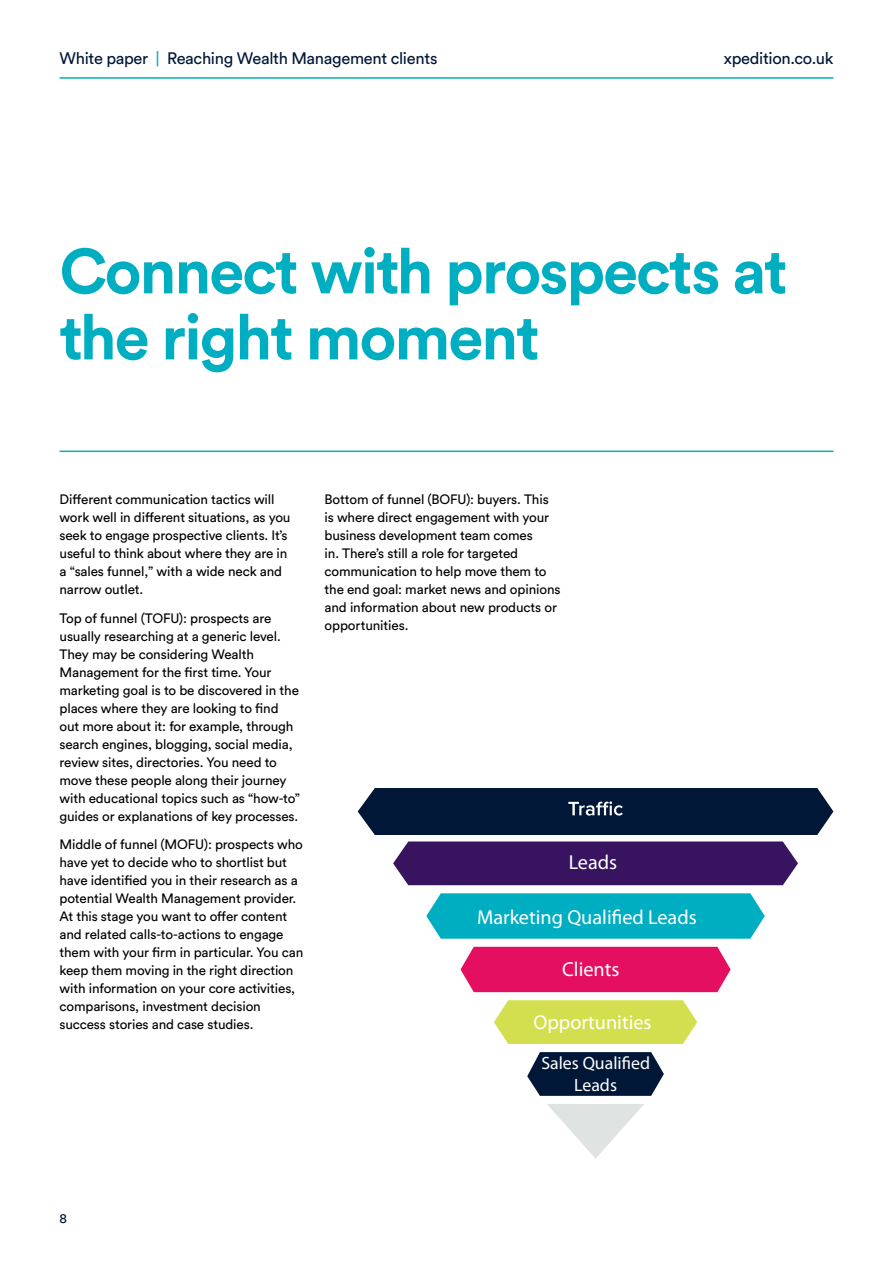
<style>
.page{position:relative;width:893px;height:1263px;background:#fff}
.page>*{position:absolute;margin:0;border:0;box-sizing:border-box;transform-origin:0 0}
.t1{font:700 63px/66px "Circular Std";letter-spacing:-.03em;color:#00aec2}
.t2{font:600 20.25px "Proxima Nova";color:#fff}
.t3{font:600 17.85px/21.5px "Proxima Nova";color:#fff;text-align:center}
.t4{font:16.5px "Circular Std";letter-spacing:-.02em;color:#001738}
.t5{font:13.5px/18px "Circular Std";letter-spacing:-.01em;color:#000}
.t6{font:13.5px "Circular Std";color:#001738}
.s1{color:#00aec2}
</style>
<div class="page">
<hr style="left:60px;top:451px;width:773px;height:1px;background:#00aec2">
<hr style="left:60px;top:77px;width:773px;height:2px;background:#00aec2">
<svg style="left:547px;top:1104px;width:97px;height:55px"></svg>
<div style="left:358px;top:788px;width:475px;height:47px;background:#001738"></div>
<div style="left:393px;top:841px;width:405px;height:44px;background:#381460"></div>
<svg style="left:426px;top:893px;width:339px;height:46px;background:#0eb2c5"></svg>
<svg style="left:494px;top:1000px;width:203px;height:44px;background:#d6e15b"></svg>
<svg style="left:527px;top:1052px;width:137px;height:44px;background:#192e4b"></svg>
<div style="left:460px;top:947px;width:271px;height:45px;background:#e50f61"></div>
<p class="t4" style="left:60px;top:49px;width:379px">White paper <span class="s1">|</span> Reaching Wealth Management clients</p>
<p class="t4" style="left:724px;top:49px;width:111px">xpedition.co.uk</p>
<h1 class="t1" style="left:60px;top:237px;width:730px">Connect with prospects at the right moment</h1>
<p class="t5" style="left:60px;top:490px;width:233px">Different communication tactics will work well in different situations, as you seek to engage prospective clients. It’s useful to think about where they are in a “sales funnel,” with a wide neck and narrow outlet.</p>
<p class="t5" style="left:60px;top:609px;width:242px">Top of funnel (TOFU): prospects are usually researching at a generic level.<br>They may be considering Wealth Management for the first time. Your marketing goal is to be discovered in the places where they are looking to find out more about it: for example, through search engines, blogging, social media, review sites, directories. You need to move these people along their journey with educational topics such as “how-to” guides or explanations of key processes.</p>
<p class="t5" style="left:60px;top:835px;width:245px">Middle of funnel (MOFU): prospects who have yet to decide who to shortlist but have identified you in their research as a potential Wealth Management provider.<br>At this stage you want to offer content and related calls-to-actions to engage them with your firm in particular. You can keep them moving in the right direction with information on your core activities, comparisons, investment decision success stories and case studies.</p>
<p class="t5" style="left:325px;top:490px;width:237px">Bottom of funnel (BOFU): buyers. This is where direct engagement with your business development team comes<br>in. There’s still a role for targeted communication to help move them to the end goal: market news and opinions and information about new products or opportunities.</p>
<h2 class="t2" style="left:569px;top:849px;width:50px">Leads</h2>
<h2 class="t2" style="left:477px;top:904px;width:221px">Marketing Qualified Leads</h2>
<h2 class="t2" style="left:562px;top:957px;width:59px">Clients</h2>
<h2 class="t2" style="left:533px;top:1010px;width:120px">Opportunities</h2>
<h3 class="t3" style="left:541px;top:1052px;width:110px">Sales Qualified<br>Leads</h3>
<p class="t6" style="left:60px;top:1210px;width:9px">8</p>
</div>
